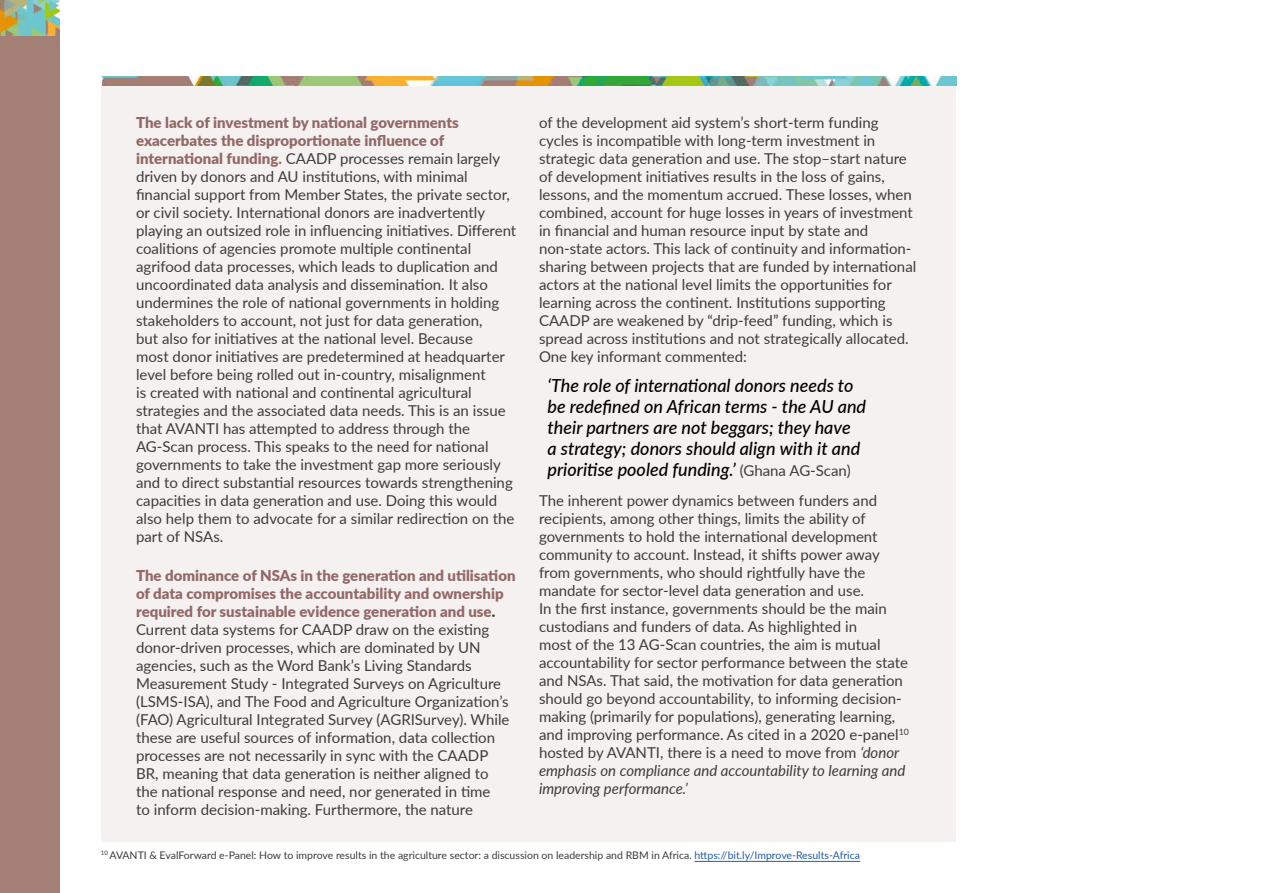
<style>
.page{position:relative;width:1263px;height:893px;background:#fff}
.page>*{position:absolute;margin:0;border:0;box-sizing:border-box;transform-origin:0 0}
.t1{font:italic 500 18px/21px "Lato";color:#000}
.t2{font:15px/18px "Lato";color:#3c3c3b}
.t3{font:10.5px "Lato";color:#3c3c3b}
.s1{font-weight:900;color:#926967}
.s2{font-weight:800;color:#926967}
.s3{font-weight:900}
.s4{font-weight:400;font-style:normal;font-size:15px;color:#3c3c3b}
.s5{font-style:italic}
.s6{color:#275b9b}
</style>
<div class="page">
<div style="left:0;top:16px;width:60px;height:877px;background:#a37f76"></div>
<img style="left:0;top:0;width:60px;height:35px">
<div style="left:101px;top:83px;width:855px;height:759px;background:#f5f1f0"></div>
<img style="left:102px;top:77px;width:855px;height:8px">
<hr style="left:694px;top:861px;width:166px;height:1px;background:#275b9b">
<p class="t2" style="left:136px;top:113px;width:382px"><span class="s1">The lack of investment by national governments exacerbates the disproportionate influence of international funding</span><span class="s2">.</span> CAADP processes remain largely driven by donors and AU institutions, with minimal financial support from Member States, the private sector, or civil society. International donors are inadvertently playing an outsized role in influencing initiatives. Different coalitions of agencies promote multiple continental agrifood data processes, which leads to duplication and uncoordinated data analysis and dissemination. It also undermines the role of national governments in holding stakeholders to account, not just for data generation,<br>but also for initiatives at the national level. Because<br>most donor initiatives are predetermined at headquarter level before being rolled out in-country, misalignment<br>is created with national and continental agricultural strategies and the associated data needs. This is an issue that AVANTI has attempted to address through the AG-Scan process. This speaks to the need for national governments to take the investment gap more seriously and to direct substantial resources towards strengthening capacities in data generation and use. Doing this would also help them to advocate for a similar redirection on the part of NSAs.</p>
<p class="t2" style="left:136px;top:566px;width:381px"><span class="s1">The dominance of NSAs in the generation and utilisation of data compromises the accountability and ownership required for sustainable evidence generation and use</span><span class="s3">.<br></span>Current data systems for CAADP draw on the existing donor-driven processes, which are dominated by UN agencies, such as the Word Bank’s Living Standards Measurement Study - Integrated Surveys on Agriculture (LSMS-ISA), and The Food and Agriculture Organization’s (FAO) Agricultural Integrated Survey (AGRISurvey). While these are useful sources of information, data collection processes are not necessarily in sync with the CAADP<br>BR, meaning that data generation is neither aligned to<br>the national response and need, nor generated in time<br>to inform decision-making. Furthermore, the nature</p>
<p class="t2" style="left:539px;top:113px;width:379px">of the development aid system’s short-term funding cycles is incompatible with long-term investment in strategic data generation and use. The stop–start nature of development initiatives results in the loss of gains, lessons, and the momentum accrued. These losses, when combined, account for huge losses in years of investment in financial and human resource input by state and non-state actors. This lack of continuity and information&shy;sharing between projects that are funded by international actors at the national level limits the opportunities for learning across the continent. Institutions supporting CAADP are weakened by “drip-feed” funding, which is spread across institutions and not strategically allocated.<br>One key informant commented:</p>
<p class="t1" style="left:547px;top:374px;width:320px">‘The role of international donors needs to be redefined on African terms - the AU and their partners are not beggars; they have<br>a strategy; donors should align with it and prioritise pooled funding.’ <span class="s4">(Ghana AG-Scan)</span></p>
<p class="t2" style="left:539px;top:491px;width:371px">The inherent power dynamics between funders and recipients, among other things, limits the ability of governments to hold the international development community to account. Instead, it shifts power away from governments, who should rightfully have the mandate for sector-level data generation and use.<br>In the first instance, governments should be the main custodians and funders of data. As highlighted in<br>most of the 13 AG-Scan countries, the aim is mutual accountability for sector performance between the state and NSAs. That said, the motivation for data generation should go beyond accountability, to informing decision&shy;making (primarily for populations), generating learning, and improving performance. As cited in a 2020 e-panel<sup>10 </sup>hosted by AVANTI, there is a need to move from <span class="s5">‘donor emphasis on compliance and accountability to learning and improving performance.’</span></p>
<p class="t3" style="left:101px;top:848px;width:760px"><sup>10</sup> AVANTI &amp; EvalForward e-Panel: How to improve results in the agriculture sector: a discussion on leadership and RBM in Africa. <span class="s6">https://bit.ly/Improve-Results-Africa</span></p>
</div>
